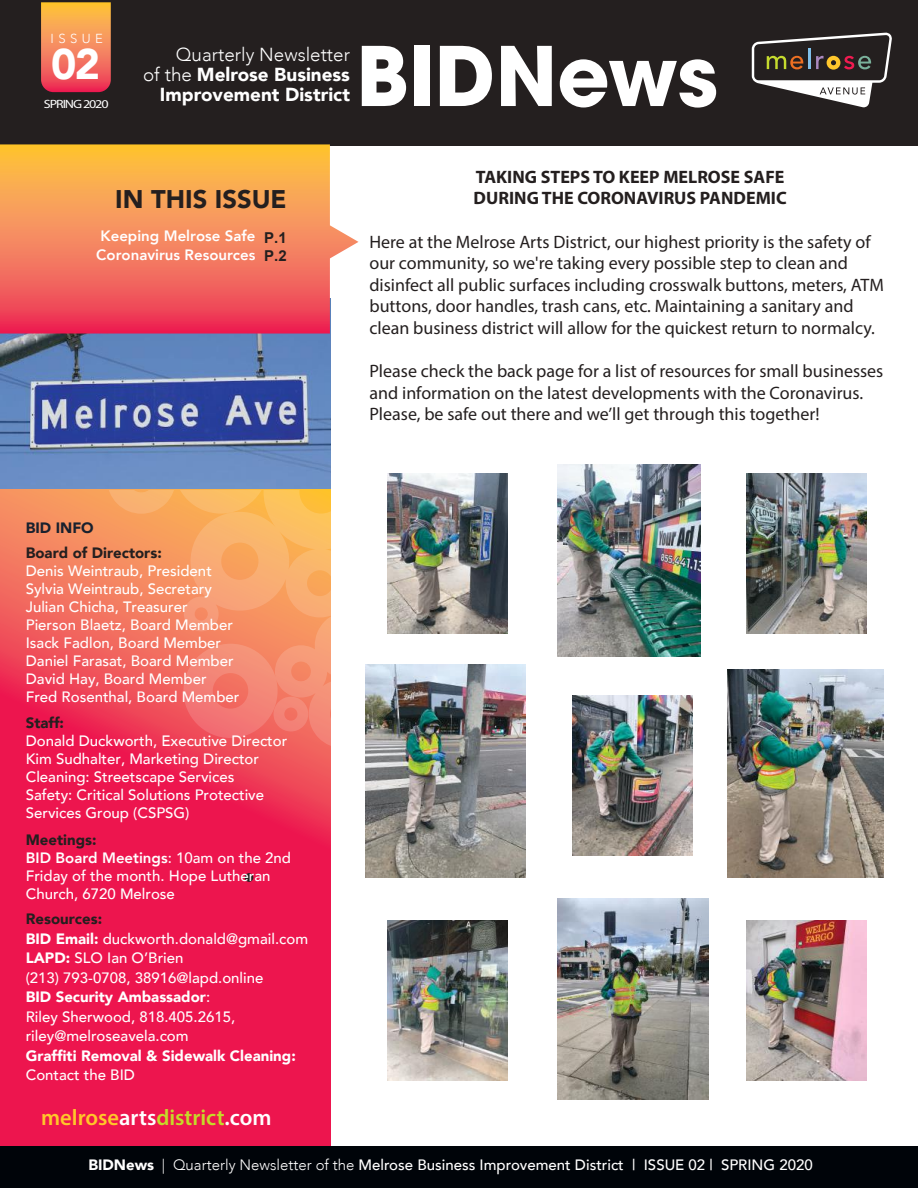
<style>
.page{position:relative;width:918px;height:1188px;background:#fff}
.page>*{position:absolute;margin:0;border:0;box-sizing:border-box;transform-origin:0 0}
.t1{font:700 81.3px "Avant Garde LT";color:#fff}
.t2{font:900 42.75px "Avenir";color:#fff}
.t3{font:900 25.5px "Avenir";color:#241f1f}
.t4{font:600 22.5px "Myriad Pro";color:#fff}
.t5{font:300 18.9px/20.4px "Avenir";color:#fff;text-align:right}
.t6{font:900 18.9px "Avenir";color:#fff}
.t7{font:18px/21.6px "Myriad Pro";color:#241f1f}
.t8{font:700 18px/21.6px "Myriad Pro";color:#241f1f}
.t9{font:500 15px/18px "Avenir";color:#fff}
.t10{font:800 15px/18.5px "Avenir";color:#fff}
.t11{font:900 15px "Avenir";color:#fff}
.t12{font:900 15px "Avenir";color:#241f1f}
.t13{font:900 15px "Avenir";color:#19212e}
.t14{font:300 13.05px "Avenir";letter-spacing:.34em;color:#fff}
.t15{font:12px "Myriad Pro";letter-spacing:-.075em;color:#fff;scale:1.17 1}
.s1{font-weight:900}
.s2{font-family:"Arial";font-weight:700;color:#241f1f}
.s3{font-weight:900;color:#241f1f}
.s4{font-weight:800}
.s5{color:#ffc729}
.s6{color:#c5da29}
.s7{font-weight:300}
</style>
<div class="page">
<img style="left:0;top:334px;width:331px;height:155px">
<svg style="left:0;top:489px;width:331px;height:657px;background:#ed2450"></svg>
<div style="left:0;top:1146px;width:918px;height:42px;background:#000409"></div>
<div style="left:1px;top:0;width:917px;height:145px;background:#241f1f"></div>
<svg style="left:752px;top:33px;width:140px;height:74px"></svg>
<svg style="left:0;top:147px;width:359px;height:187px;background:#f58a62"></svg>
<svg style="left:0;top:0;width:474px;height:147px"></svg>
<svg style="left:107px;top:491px;width:224px;height:257px;background:#f58a65"></svg>
<img style="left:557px;top:465px;width:143px;height:191px">
<img style="left:366px;top:665px;width:159px;height:213px">
<img style="left:388px;top:474px;width:120px;height:160px">
<img style="left:388px;top:921px;width:120px;height:159px">
<img style="left:747px;top:474px;width:120px;height:160px">
<img style="left:727px;top:669px;width:156px;height:209px">
<img style="left:572px;top:696px;width:120px;height:160px">
<img style="left:557px;top:898px;width:151px;height:202px">
<img style="left:747px;top:921px;width:120px;height:159px">
<div style="left:245px;top:873px;width:8px;height:9px;background:#241f1f;border-radius:50%"></div>
<p class="t14" style="left:51px;top:30px;width:54px">ISSUE</p>
<h2 class="t2" style="left:51px;top:28px;width:50px">02</h2>
<p class="t5" style="left:143px;top:44px;width:208px">Quarterly Newsletter<br>of the <span class="s1">Melrose Business</span></p>
<p class="t15" style="left:44px;top:96px;width:57px">SPRING 2020</p>
<p class="t6" style="left:160px;top:79px;width:192px">Improvement District</p>
<h1 class="t1" style="left:356px;top:23px;width:363px">BIDNews</h1>
<h3 class="t3" style="left:115px;top:177px;width:173px">IN THIS ISSUE</h3>
<p class="t10" style="left:96px;top:227px;width:192px">Keeping Melrose Safe <span class="s2">P.1<br></span>Coronavirus Resources <span class="s2">P.2</span></p>
<p class="t8" style="left:474px;top:165px;width:315px">TAKING STEPS TO KEEP MELROSE SAFE<br>DURING THE CORONAVIRUS PANDEMIC</p>
<p class="t7" style="left:369px;top:231px;width:516px">Here at the Melrose Arts District, our highest priority is the safety of our community, so we're taking every possible step to clean and disinfect all public surfaces including crosswalk buttons, meters, ATM buttons, door handles, trash cans, etc. Maintaining a sanitary and clean business district will allow for the quickest return to normalcy.</p>
<p class="t7" style="left:369px;top:360px;width:515px">Please check the back page for a list of resources for small businesses and information on the latest developments with the Coronavirus.<br>Please, be safe out there and we’ll get through this together!</p>
<p class="t13" style="left:26px;top:515px;width:70px">BID INFO</p>
<p class="t12" style="left:26px;top:540px;width:138px">Board of Directors:</p>
<p class="t9" style="left:26px;top:561px;width:215px">Denis Weintraub, President<br>Sylvia Weintraub, Secretary<br>Julian Chicha, Treasurer<br>Pierson Blaetz, Board Member<br>Isack Fadlon, Board Member<br>Daniel Farasat, Board Member<br>David Hay, Board Member<br>Fred Rosenthal, Board Member</p>
<p class="t12" style="left:26px;top:710px;width:40px">Staff:</p>
<p class="t9" style="left:26px;top:731px;width:263px">Donald Duckworth, Executive Director Kim Sudhalter, Marketing Director Cleaning: Streetscape Services<br>Safety: Critical Solutions Protective Services Group (CSPSG)</p>
<p class="t9" style="left:26px;top:830px;width:267px"><span class="s3">Meetings:<br></span><span class="s4">BID Board Meetings</span>: 10am on the 2nd<br>Friday of the month. Hope Lutheran<br>Church, 6720 Melrose</p>
<p class="t9" style="left:26px;top:909px;width:284px;line-height:19.5px"><span class="s3">Resources:<br></span><span class="s1">BID Email:</span> duckworth.donald@gmail.com<br><span class="s1">LAPD:</span> SLO Ian O’Brien<br>(213) 793-0708, 38916@lapd.online<br><span class="s1">BID Security Ambassador</span>:<br>Riley Sherwood, 818.405.2615, riley@melroseavela.com</p>
<p class="t11" style="left:26px;top:1043px;width:272px">Graffiti Removal &amp; Sidewalk Cleaning:</p>
<p class="t9" style="left:26px;top:1065px;width:111px">Contact the BID</p>
<h3 class="t4" style="left:41px;top:1103px;width:232px"><span class="s5">melrose</span>arts<span class="s6">district</span>.com</h3>
<p class="t9" style="left:88px;top:1155px;width:726px"><span class="s1">BIDNews</span> <span class="s7">| Quarterly Newsletter of the</span> Melrose Business Improvement District | ISSUE 02 | SPRING 2020</p>
</div>
